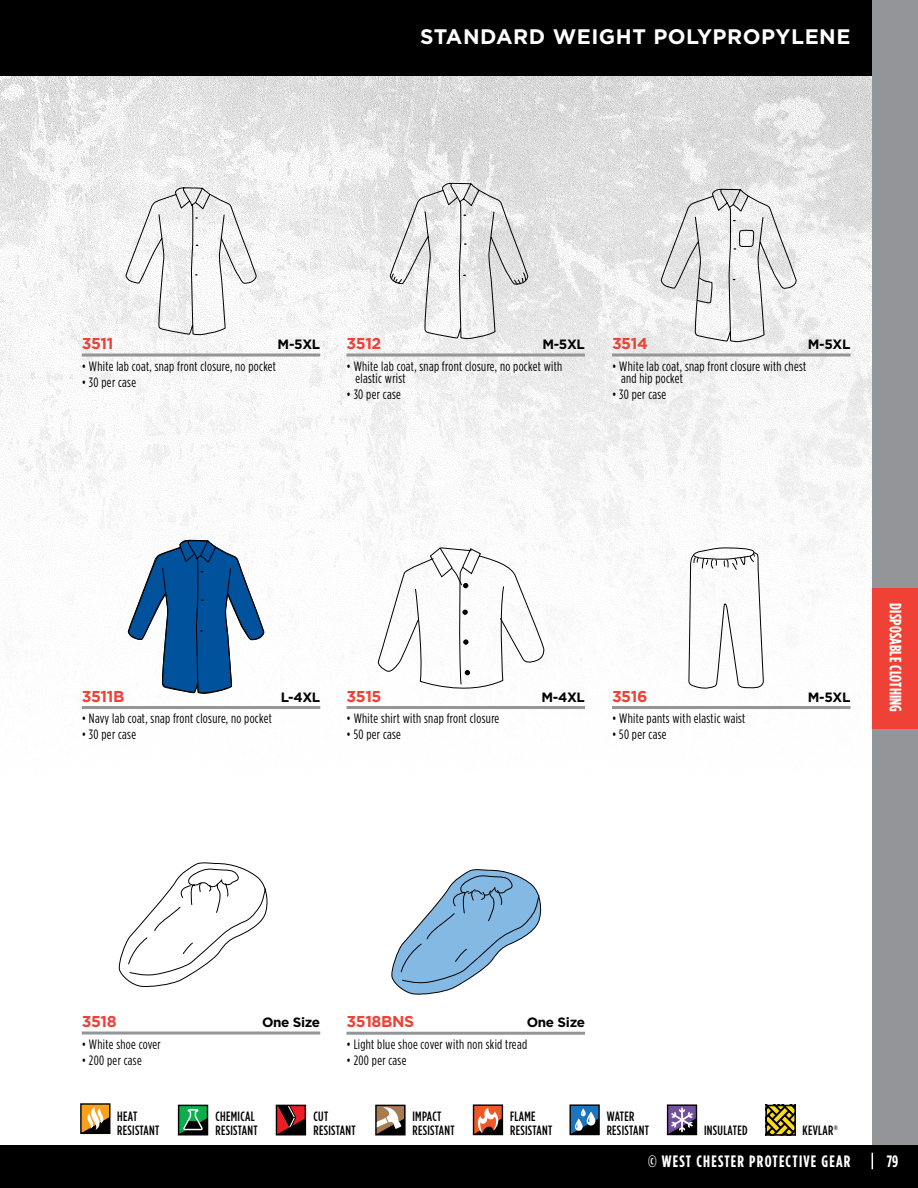
<style>
.page{position:relative;width:918px;height:1188px;background:#fff}
.page>*{position:absolute;margin:0;border:0;box-sizing:border-box;transform-origin:0 0}
.t1{font:700 21px "Gotham";letter-spacing:.025em;color:#fff}
.t2{font:700 16.5px "Gotham Condensed";letter-spacing:.06em;color:#fff}
.t3{font:700 16.5px "Gotham Condensed";letter-spacing:.01em;color:#fff}
.t4{font:700 15.75px "Gotham";letter-spacing:-.025em;color:#ef4135}
.t5{font:13.5px/12px "Gotham Condensed";letter-spacing:.025em;color:#000}
.t6{font:500 13.5px/13.8px "Gotham Condensed";letter-spacing:.025em;color:#000}
.t7{font:700 13.5px "Gotham";letter-spacing:-.025em;color:#000}
</style>
<div class="page">
<img style="left:0;top:76px;width:872px;height:633px">
<div style="left:0;top:0;width:918px;height:76px;background:#000"></div>
<div style="left:872px;top:0;width:46px;height:1148px;background:#939598"></div>
<div style="left:0;top:1145px;width:918px;height:43px;background:#000"></div>
<div style="left:81px;top:1104px;width:29px;height:29px;background:#f9a01d"></div>
<div style="left:80px;top:1103px;width:30px;height:31px;border:1px solid #000"></div>
<svg style="left:81px;top:1107px;width:29px;height:26px"></svg>
<div style="left:179px;top:1105px;width:29px;height:30px;background:#0cad4b"></div>
<div style="left:178px;top:1105px;width:30px;height:30px;border:1px solid #000"></div>
<svg style="left:178px;top:1109px;width:30px;height:25px"></svg>
<svg style="left:276px;top:1104px;width:29px;height:29px"></svg>
<div style="left:276px;top:1105px;width:30px;height:30px;border:1px solid #000"></div>
<svg style="left:377px;top:1107px;width:27px;height:26px"></svg>
<div style="left:375px;top:1105px;width:31px;height:30px;border:1px solid #000"></div>
<div style="left:474px;top:1105px;width:28px;height:30px;background:#f15825"></div>
<div style="left:473px;top:1104px;width:30px;height:31px;border:1px solid #000"></div>
<svg style="left:473px;top:1108px;width:29px;height:27px"></svg>
<div style="left:570px;top:1105px;width:29px;height:30px;background:#1c75bc"></div>
<div style="left:569px;top:1104px;width:31px;height:31px;border:1px solid #000"></div>
<svg style="left:570px;top:1108px;width:29px;height:27px"></svg>
<svg style="left:765px;top:1105px;width:31px;height:31px"></svg>
<div style="left:668px;top:1105px;width:28px;height:30px;background:#734fa0"></div>
<div style="left:667px;top:1104px;width:30px;height:31px;border:1px solid #000"></div>
<svg style="left:667px;top:1107px;width:29px;height:28px"></svg>
<div style="left:872px;top:588px;width:46px;height:141px;background:#ef4135"></div>
<svg style="left:872px;top:1153px;width:1px;height:16px"></svg>
<svg style="left:390px;top:183px;width:138px;height:197px"></svg>
<svg style="left:125px;top:187px;width:132px;height:190px"></svg>
<svg style="left:661px;top:189px;width:136px;height:153px"></svg>
<hr style="left:82px;top:354px;width:238px;height:3px;background:#939598">
<hr style="left:82px;top:706px;width:238px;height:3px;background:#939598">
<hr style="left:82px;top:1032px;width:238px;height:3px;background:#939598">
<hr style="left:346px;top:706px;width:239px;height:3px;background:#939598">
<hr style="left:612px;top:706px;width:238px;height:3px;background:#939598">
<hr style="left:346px;top:354px;width:239px;height:3px;background:#939598">
<hr style="left:612px;top:354px;width:238px;height:3px;background:#939598">
<hr style="left:346px;top:1032px;width:239px;height:3px;background:#939598">
<svg style="left:391px;top:869px;width:151px;height:126px"></svg>
<svg style="left:377px;top:547px;width:168px;height:150px"></svg>
<svg style="left:118px;top:862px;width:150px;height:125px"></svg>
<svg style="left:688px;top:547px;width:76px;height:142px"></svg>
<svg style="left:128px;top:540px;width:136px;height:166px"></svg>
<p class="t1" style="left:420px;top:22px;width:432px">STANDARD WEIGHT POLYPROPYLENE</p>
<p class="t4" style="left:82px;top:333px;width:33px">3511</p>
<p class="t7" style="left:278px;top:335px;width:44px">M-5XL</p>
<p class="t5" style="left:82px;top:360px;width:196px">• White lab coat, snap front closure, no pocket</p>
<p class="t5" style="left:82px;top:376px;width:56px">• 30 per case</p>
<p class="t4" style="left:346px;top:333px;width:36px">3512</p>
<p class="t7" style="left:542px;top:335px;width:44px">M-5XL</p>
<p class="t5" style="left:355px;top:360px;width:208px;text-indent:-9px">• White lab coat, snap front closure, no pocket with elastic wrist</p>
<p class="t5" style="left:346px;top:388px;width:56px">• 30 per case</p>
<p class="t4" style="left:612px;top:333px;width:37px">3514</p>
<p class="t7" style="left:808px;top:335px;width:44px">M-5XL</p>
<p class="t5" style="left:621px;top:360px;width:187px;text-indent:-9px">• White lab coat, snap front closure with chest and hip pocket</p>
<p class="t5" style="left:612px;top:388px;width:56px">• 30 per case</p>
<p class="t4" style="left:82px;top:686px;width:44px">3511B</p>
<p class="t7" style="left:281px;top:688px;width:41px">L-4XL</p>
<p class="t5" style="left:82px;top:713px;width:192px">• Navy lab coat, snap front closure, no pocket</p>
<p class="t5" style="left:82px;top:728px;width:56px">• 30 per case</p>
<p class="t4" style="left:346px;top:686px;width:37px">3515</p>
<p class="t7" style="left:542px;top:688px;width:45px">M-4XL</p>
<p class="t5" style="left:346px;top:713px;width:154px">• White shirt with snap front closure</p>
<p class="t5" style="left:346px;top:728px;width:56px">• 50 per case</p>
<p class="t4" style="left:612px;top:686px;width:37px">3516</p>
<p class="t7" style="left:808px;top:688px;width:44px">M-5XL</p>
<p class="t5" style="left:612px;top:713px;width:135px">• White pants with elastic waist</p>
<p class="t5" style="left:612px;top:728px;width:56px">• 50 per case</p>
<p class="t3" style="left:905px;top:603px;width:111px;rotate:90deg">DISPOSABLE CLOTHING</p>
<p class="t4" style="left:82px;top:1011px;width:37px">3518</p>
<p class="t7" style="left:262px;top:1013px;width:60px">One Size</p>
<p class="t5" style="left:82px;top:1038px;width:81px">• White shoe cover</p>
<p class="t5" style="left:82px;top:1054px;width:61px">• 200 per case</p>
<p class="t4" style="left:346px;top:1011px;width:69px">3518BNS</p>
<p class="t7" style="left:527px;top:1014px;width:60px">One Size</p>
<p class="t5" style="left:346px;top:1038px;width:182px">• Light blue shoe cover with non skid tread</p>
<p class="t5" style="left:346px;top:1054px;width:61px">• 200 per case</p>
<p class="t6" style="left:117px;top:1109px;width:44px">HEAT<br>RESISTANT</p>
<p class="t6" style="left:215px;top:1109px;width:44px">CHEMICAL<br>RESISTANT</p>
<p class="t6" style="left:313px;top:1109px;width:44px">CUT<br>RESISTANT</p>
<p class="t6" style="left:412px;top:1109px;width:44px">IMPACT<br>RESISTANT</p>
<p class="t6" style="left:510px;top:1109px;width:44px">FLAME<br>RESISTANT</p>
<p class="t6" style="left:607px;top:1109px;width:44px">WATER<br>RESISTANT</p>
<p class="t6" style="left:704px;top:1123px;width:45px">INSULATED</p>
<p class="t6" style="left:803px;top:1123px;width:37px">KEVLAR®</p>
<p class="t2" style="left:648px;top:1152px;width:204px">© WEST CHESTER PROTECTIVE GEAR</p>
<p class="t2" style="left:887px;top:1152px;width:13px">79</p>
</div>
